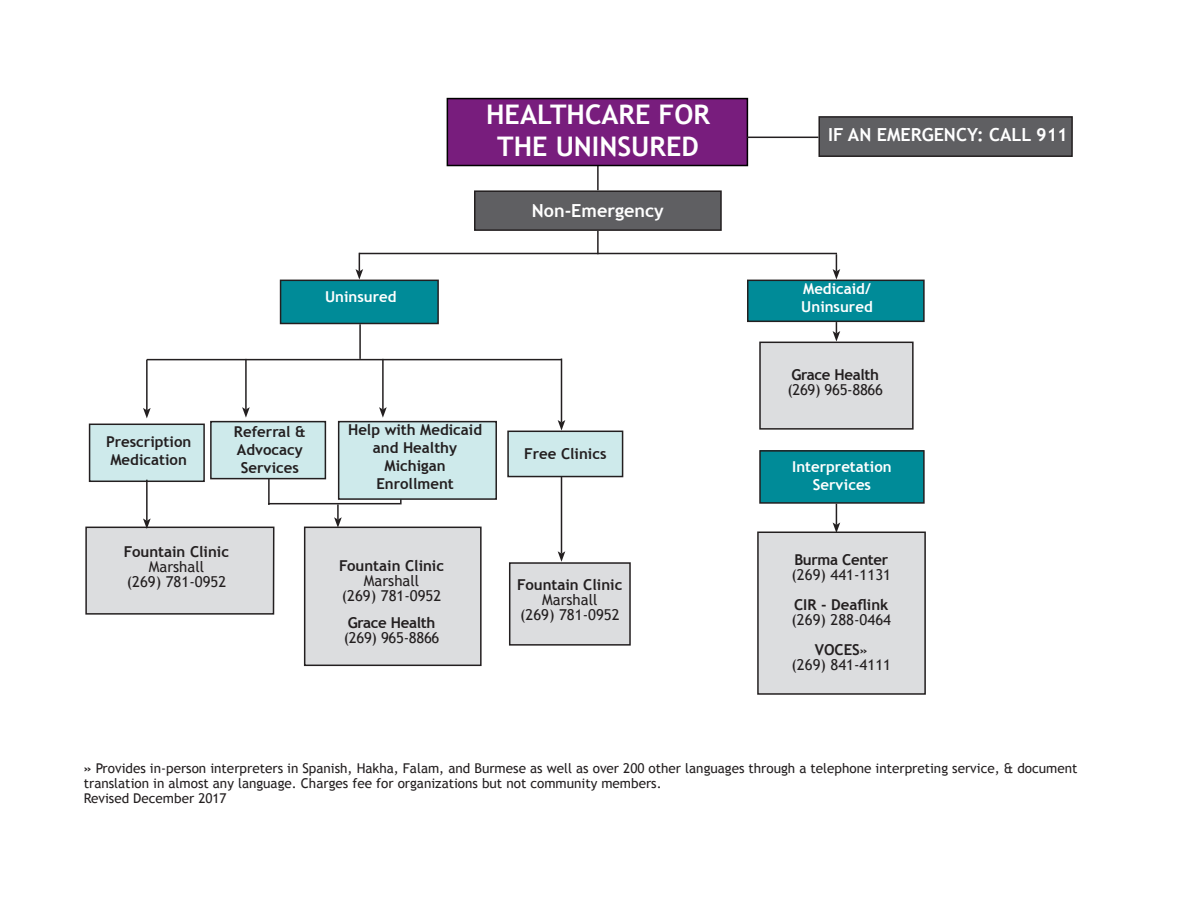
<style>
.page{position:relative;width:1188px;height:918px;background:#fff}
.page>*{position:absolute;margin:0;border:0;box-sizing:border-box;transform-origin:0 0}
.t1{font:700 27px "Trebuchet MS";color:#fff}
.t2{font:700 18px "Trebuchet MS";color:#fff}
.t3{font:700 15px/18px "Trebuchet MS";color:#231f20;text-align:center}
.t4{font:15px "Trebuchet MS";color:#231f20}
.t5{font:700 15px "Trebuchet MS";color:#fff}
.t6{font:700 15px "Trebuchet MS";letter-spacing:-.02em;color:#231f20}
.t7{font:15px "Trebuchet MS";letter-spacing:-.02em;color:#231f20}
.t8{font:13.5px/15px "Trebuchet MS";color:#231f20}
.s1{font-size:13.5px}
.s2{font-weight:700}
</style>
<div class="page">
<hr style="left:268px;top:476px;width:2px;height:29px;background:#231f20">
<hr style="left:597px;top:157px;width:2px;height:33px;background:#231f20">
<div style="left:819px;top:117px;width:253px;height:39px;background:#5f5f62"></div>
<div style="left:818px;top:116px;width:255px;height:41px;border:2px solid #231f20"></div>
<div style="left:86px;top:527px;width:188px;height:87px;background:#dcdddf"></div>
<div style="left:85px;top:527px;width:189px;height:88px;border:2px solid #231f20"></div>
<div style="left:305px;top:527px;width:176px;height:138px;background:#dcdddf"></div>
<div style="left:304px;top:527px;width:178px;height:139px;border:2px solid #231f20"></div>
<div style="left:339px;top:422px;width:157px;height:77px;background:#ceeaeb"></div>
<div style="left:338px;top:421px;width:159px;height:79px;border:2px solid #231f20"></div>
<div style="left:211px;top:422px;width:114px;height:57px;background:#ceeaeb"></div>
<div style="left:210px;top:421px;width:116px;height:58px;border:2px solid #231f20"></div>
<div style="left:447px;top:98px;width:301px;height:68px;background:#781d7d;border:2px solid #000"></div>
<div style="left:475px;top:191px;width:246px;height:39px;background:#5f5f62"></div>
<div style="left:474px;top:190px;width:248px;height:41px;border:2px solid #231f20"></div>
<div style="left:281px;top:280px;width:157px;height:43px;background:#008b98"></div>
<div style="left:280px;top:280px;width:159px;height:44px;border:2px solid #231f20"></div>
<div style="left:748px;top:280px;width:176px;height:41px;background:#008b98"></div>
<div style="left:747px;top:280px;width:178px;height:42px;border:2px solid #231f20"></div>
<div style="left:90px;top:424px;width:114px;height:57px;background:#ceeaeb"></div>
<div style="left:89px;top:424px;width:116px;height:58px;border:2px solid #231f20"></div>
<div style="left:760px;top:451px;width:164px;height:52px;background:#008b98"></div>
<div style="left:759px;top:450px;width:166px;height:54px;border:2px solid #231f20"></div>
<div style="left:760px;top:342px;width:153px;height:87px;background:#dcdddf"></div>
<div style="left:759px;top:342px;width:155px;height:88px;border:2px solid #231f20"></div>
<div style="left:758px;top:532px;width:167px;height:162px;background:#dcdddf"></div>
<div style="left:757px;top:532px;width:169px;height:163px;border:2px solid #231f20"></div>
<hr style="left:268px;top:503px;width:132px;height:1px;background:#231f20">
<hr style="left:359px;top:253px;width:478px;height:1px;background:#231f20">
<hr style="left:597px;top:231px;width:2px;height:23px;background:#231f20">
<hr style="left:359px;top:324px;width:2px;height:35px;background:#231f20">
<hr style="left:146px;top:480px;width:2px;height:41px;background:#231f20">
<svg style="left:143px;top:518px;width:8px;height:11px"></svg>
<svg style="left:334px;top:504px;width:8px;height:24px"></svg>
<svg style="left:833px;top:504px;width:7px;height:29px"></svg>
<svg style="left:833px;top:322px;width:7px;height:20px"></svg>
<hr style="left:382px;top:359px;width:2px;height:50px;background:#231f20">
<svg style="left:379px;top:407px;width:8px;height:11px"></svg>
<hr style="left:245px;top:359px;width:2px;height:50px;background:#231f20">
<svg style="left:242px;top:407px;width:8px;height:11px"></svg>
<hr style="left:146px;top:360px;width:2px;height:50px;background:#231f20">
<svg style="left:143px;top:408px;width:8px;height:10px"></svg>
<svg style="left:356px;top:253px;width:7px;height:27px"></svg>
<svg style="left:833px;top:254px;width:7px;height:26px"></svg>
<div style="left:508px;top:431px;width:115px;height:46px;background:#ceeaeb"></div>
<div style="left:507px;top:431px;width:116px;height:46px;border:2px solid #231f20"></div>
<hr style="left:561px;top:359px;width:1px;height:63px;background:#231f20">
<svg style="left:558px;top:420px;width:7px;height:11px"></svg>
<hr style="left:147px;top:359px;width:415px;height:1px;background:#231f20">
<div style="left:510px;top:563px;width:120px;height:82px;background:#dcdddf"></div>
<div style="left:509px;top:562px;width:122px;height:84px;border:2px solid #231f20"></div>
<hr style="left:561px;top:476px;width:1px;height:78px;background:#231f20">
<svg style="left:558px;top:551px;width:7px;height:11px"></svg>
<hr style="left:747px;top:137px;width:71px;height:1px;background:#231f20">
<p class="t3" style="left:106px;top:433px;width:87px">Prescription</p>
<p class="t3" style="left:110px;top:451px;width:78px">Medication</p>
<p class="t5" style="left:325px;top:287px;width:73px">Uninsured</p>
<p class="t1" style="left:486px;top:97px;width:225px">HEALTHCARE FOR</p>
<p class="t1" style="left:497px;top:130px;width:203px">THE UNINSURED</p>
<p class="t2" style="left:532px;top:199px;width:133px">Non-Emergency</p>
<p class="t2" style="left:828px;top:123px;width:241px">IF AN EMERGENCY: CALL 911</p>
<p class="t5" style="left:803px;top:280px;width:69px">Medicaid/</p>
<p class="t5" style="left:801px;top:298px;width:73px">Uninsured</p>
<p class="t6" style="left:791px;top:365px;width:89px">Grace Health</p>
<p class="t7" style="left:787px;top:380px;width:97px">(269) 965-8866</p>
<p class="t3" style="left:348px;top:421px;width:135px">Help with Medicaid and Healthy</p>
<p class="t3" style="left:376px;top:457px;width:79px">Michigan<br>Enrollment</p>
<p class="t3" style="left:234px;top:423px;width:73px">Referral &amp;</p>
<p class="t3" style="left:237px;top:441px;width:67px">Advocacy</p>
<p class="t3" style="left:241px;top:459px;width:60px">Services</p>
<p class="t5" style="left:792px;top:457px;width:101px">Interpretation</p>
<p class="t5" style="left:813px;top:475px;width:60px">Services</p>
<p class="t3" style="left:524px;top:444px;width:84px">Free Clinics</p>
<p class="t3" style="left:124px;top:543px;width:107px">Fountain Clinic</p>
<p class="t4" style="left:149px;top:557px;width:57px">Marshall</p>
<p class="t4" style="left:127px;top:572px;width:101px">(269) 781-0952</p>
<p class="t3" style="left:339px;top:557px;width:107px">Fountain Clinic</p>
<p class="t4" style="left:364px;top:571px;width:57px">Marshall</p>
<p class="t4" style="left:342px;top:586px;width:101px">(269) 781-0952</p>
<p class="t6" style="left:348px;top:614px;width:89px">Grace Health</p>
<p class="t7" style="left:344px;top:628px;width:97px">(269) 965-8866</p>
<p class="t3" style="left:517px;top:576px;width:107px">Fountain Clinic</p>
<p class="t4" style="left:542px;top:590px;width:57px">Marshall</p>
<p class="t4" style="left:520px;top:605px;width:101px">(269) 781-0952</p>
<p class="t6" style="left:794px;top:550px;width:95px">Burma Center</p>
<p class="t4" style="left:791px;top:565px;width:101px">(269) 441-1131</p>
<p class="t3" style="left:794px;top:595px;width:96px">CIR - Deaflink</p>
<p class="t4" style="left:791px;top:610px;width:101px">(269) 288-0464</p>
<p class="t3" style="left:815px;top:640px;width:55px">VOCES<span class="s1">»</span></p>
<p class="t4" style="left:791px;top:655px;width:101px">(269) 841-4111</p>
<p class="t8" style="left:84px;top:761px;width:995px"><span class="s2">»</span> Provides in-person interpreters in Spanish, Hakha, Falam, and Burmese as well as over 200 other languages through a telephone interpreting service, &amp; document translation in almost any language. Charges fee for organizations but not community members.</p>
<p class="t8" style="left:84px;top:791px;width:144px">Revised December 2017</p>
</div>
